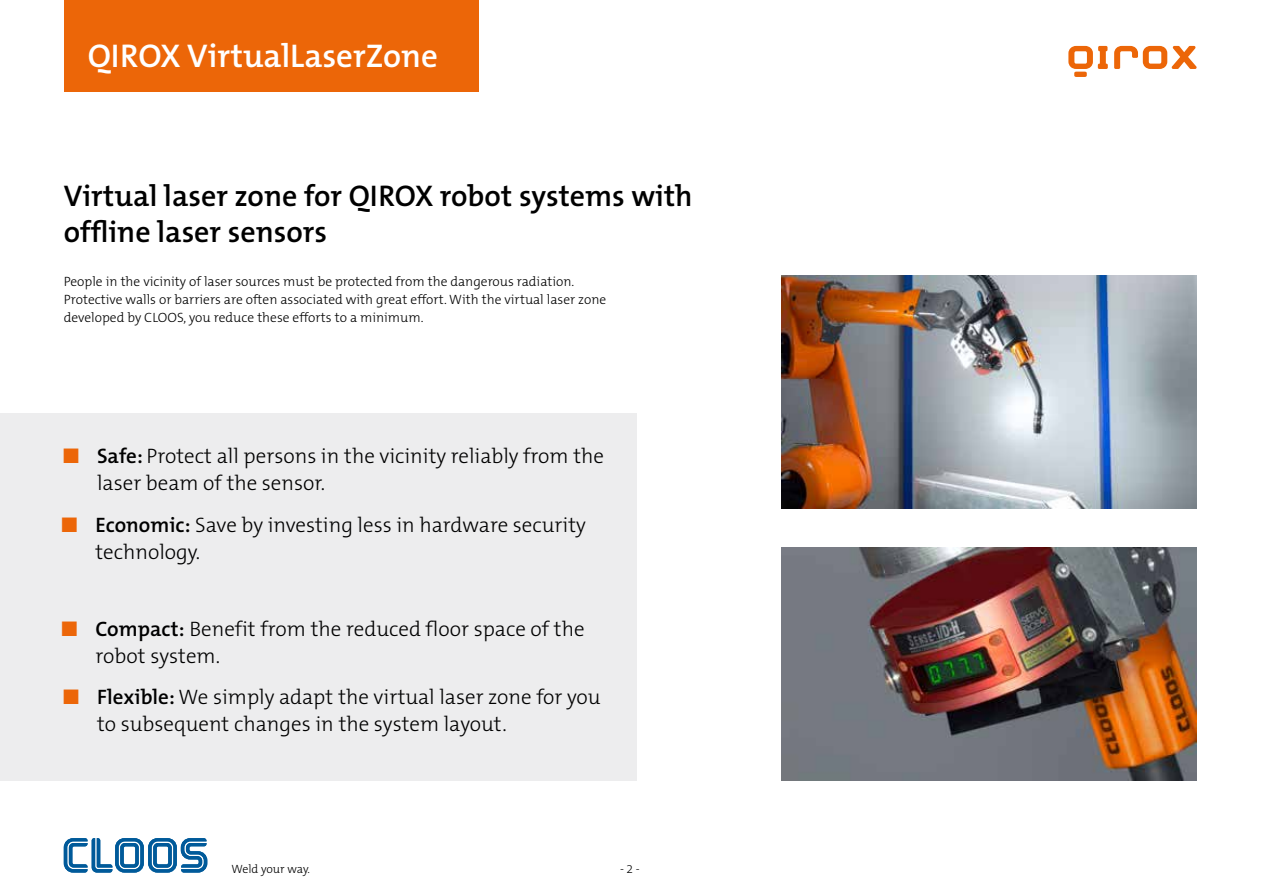
<style>
.page{position:relative;width:1263px;height:893px;background:#fff}
.page>*{position:absolute;margin:0;border:0;box-sizing:border-box;transform-origin:0 0}
.t1{font:600 33px "The Mix B6";color:#fff}
.t2{font:600 30px/36px "The Mix B6";color:#000}
.t3{font:300 21px/27px "The Mix B3";color:#000}
.t4{font:300 13.5px/18.3px "The Mix B3";color:#000}
.t5{font:300 12px "The Mix B3";color:#000}
.s1{color:#ec6608}
.s2{font-family:"The Mix B6";font-weight:600}
</style>
<div class="page">
<svg style="left:64px;top:838px;width:143px;height:35px"></svg>
<div style="left:64px;top:0;width:414px;height:92px;background:#ec6608"></div>
<svg style="left:1068px;top:46px;width:40px;height:31px"></svg>
<svg style="left:1114px;top:46px;width:82px;height:23px"></svg>
<img style="left:781px;top:276px;width:415px;height:233px">
<img style="left:781px;top:547px;width:415px;height:234px">
<div style="left:0;top:413px;width:637px;height:368px;background:#ededee"></div>
<h1 class="t1" style="left:88px;top:38px;width:352px">QIROX VirtualLaserZone</h1>
<h2 class="t2" style="left:64px;top:179px;width:630px">Virtual laser zone for QIROX robot systems with offline laser sensors</h2>
<p class="t4" style="left:64px;top:272px;width:544px">People in the vicinity of laser sources must be protected from the dangerous radiation.<br>Protective walls or barriers are often associated with great effort. With the virtual laser zone developed by CLOOS, you reduce these efforts to a minimum.</p>
<p class="t3" style="left:97px;top:443px;width:509px;text-indent:-34px"><span class="s1">■</span> <span class="s2">Safe:</span> Protect all persons in the vicinity reliably from the laser beam of the sensor.</p>
<p class="t3" style="left:95px;top:512px;width:492px;text-indent:-34px"><span class="s1">■</span> <span class="s2">Economic:</span> Save by investing less in hardware security technology.</p>
<p class="t3" style="left:95px;top:616px;width:491px;text-indent:-34px"><span class="s1">■</span> <span class="s2">Compact:</span> Benefit from the reduced floor space of the robot system.</p>
<p class="t3" style="left:97px;top:684px;width:505px;text-indent:-34px"><span class="s1">■</span> <span class="s2">Flexible:</span> We simply adapt the virtual laser zone for you to subsequent changes in the system layout.</p>
<p class="t5" style="left:231px;top:862px;width:80px">Weld your way.</p>
<p class="t5" style="left:620px;top:862px;width:21px">- 2 -</p>
</div>
